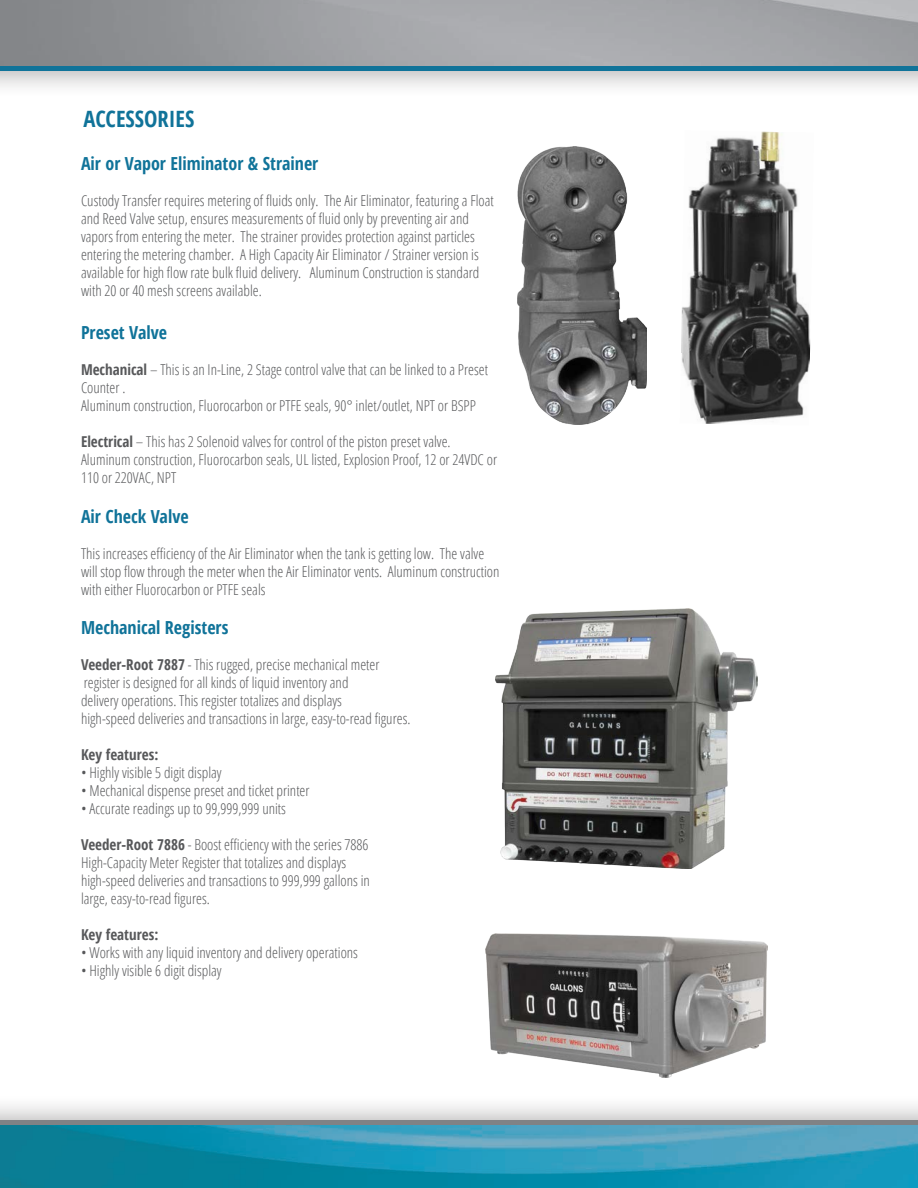
<style>
.page{position:relative;width:918px;height:1188px;background:#fff}
.page>*{position:absolute;margin:0;border:0;box-sizing:border-box;transform-origin:0 0}
.t1{font:700 condensed 22.5px "Open Sans";color:#107399}
.t2{font:700 condensed 18px "Open Sans";color:#107399}
.t3{font:300 condensed 15px/18px "Open Sans";color:#57585a}
.t4{font:700 condensed 15px "Open Sans";color:#57585a}
.s1{font-weight:700}
</style>
<div class="page">
<img style="left:681px;top:131px;width:130px;height:293px">
<div style="left:0;top:0;width:918px;height:99px;background:#231f20;opacity:.32"></div>
<img style="left:0;top:0;width:918px;height:66px">
<div style="left:0;top:1094px;width:918px;height:94px;background:#231f20;opacity:.32"></div>
<img style="left:0;top:1125px;width:918px;height:63px">
<div style="left:0;top:1120px;width:918px;height:5px;background:#808285"></div>
<div style="left:0;top:66px;width:918px;height:5px;background:#107399"></div>
<img style="left:486px;top:934px;width:282px;height:143px">
<img style="left:496px;top:609px;width:262px;height:260px">
<img style="left:518px;top:147px;width:129px;height:278px">
<p class="t1" style="left:83px;top:103px;width:112px">ACCESSORIES</p>
<p class="t2" style="left:81px;top:151px;width:239px">Air or Vapor Eliminator &amp; Strainer</p>
<p class="t3" style="left:81px;top:191px;width:414px">Custody Transfer requires metering of fluids only. The Air Eliminator, featuring a Float and Reed Valve setup, ensures measurements of fluid only by preventing air and vapors from entering the meter. The strainer provides protection against particles entering the metering chamber. A High Capacity Air Eliminator / Strainer version is available for high flow rate bulk fluid delivery. Aluminum Construction is standard with 20 or 40 mesh screens available.</p>
<p class="t2" style="left:81px;top:320px;width:88px">Preset Valve</p>
<p class="t3" style="left:81px;top:360px;width:408px"><span class="s1">Mechanical</span> – This is an In-Line, 2 Stage control valve that can be linked to a Preset<br>Counter .</p>
<p class="t3" style="left:81px;top:396px;width:396px">Aluminum construction, Fluorocarbon or PTFE seals, 90° inlet/outlet, NPT or BSPP</p>
<p class="t3" style="left:81px;top:432px;width:371px"><span class="s1">Electrical</span> – This has 2 Solenoid valves for control of the piston preset valve.</p>
<p class="t3" style="left:81px;top:450px;width:418px">Aluminum construction, Fluorocarbon seals, UL listed, Explosion Proof, 12 or 24VDC or<br>110 or 220VAC, NPT</p>
<p class="t2" style="left:81px;top:503px;width:109px">Air Check Valve</p>
<p class="t3" style="left:81px;top:544px;width:420px">This increases efficiency of the Air Eliminator when the tank is getting low. The valve will stop flow through the meter when the Air Eliminator vents. Aluminum construction with either Fluorocarbon or PTFE seals</p>
<p class="t2" style="left:81px;top:615px;width:149px">Mechanical Registers</p>
<p class="t3" style="left:81px;top:655px;width:300px"><span class="s1">Veeder-Root 7887</span> - This rugged, precise mechanical meter</p>
<p class="t3" style="left:84px;top:673px;width:266px">register is designed for all kinds of liquid inventory and</p>
<p class="t3" style="left:81px;top:691px;width:262px">delivery operations. This register totalizes and displays</p>
<p class="t3" style="left:81px;top:709px;width:331px">high-speed deliveries and transactions in large, easy-to-read figures.</p>
<p class="t4" style="left:81px;top:744px;width:79px">Key features:</p>
<p class="t3" style="left:81px;top:763px;width:142px">• Highly visible 5 digit display</p>
<p class="t3" style="left:81px;top:781px;width:230px">• Mechanical dispense preset and ticket printer</p>
<p class="t3" style="left:81px;top:799px;width:206px">• Accurate readings up to 99,999,999 units</p>
<p class="t3" style="left:81px;top:835px;width:289px"><span class="s1">Veeder-Root 7886</span> - Boost efficiency with the series 7886</p>
<p class="t3" style="left:81px;top:853px;width:267px">High-Capacity Meter Register that totalizes and displays</p>
<p class="t3" style="left:81px;top:871px;width:290px">high-speed deliveries and transactions to 999,999 gallons in</p>
<p class="t3" style="left:81px;top:889px;width:130px">large, easy-to-read figures.</p>
<p class="t4" style="left:81px;top:924px;width:79px">Key features:</p>
<p class="t3" style="left:81px;top:943px;width:279px">• Works with any liquid inventory and delivery operations</p>
<p class="t3" style="left:81px;top:961px;width:142px">• Highly visible 6 digit display</p>
</div>
